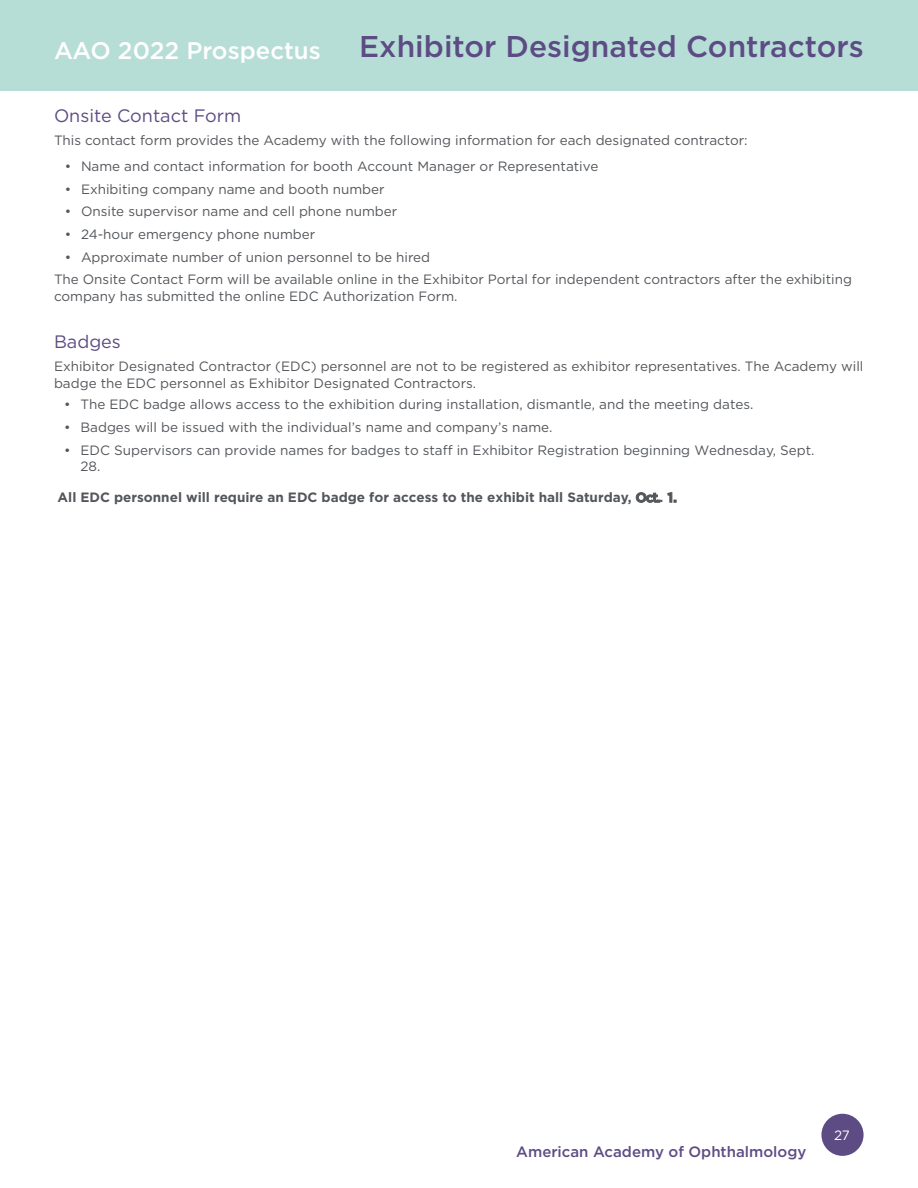
<style>
.page{position:relative;width:918px;height:1188px;background:#fff}
.page>*{position:absolute;margin:0;border:0;box-sizing:border-box;transform-origin:0 0}
.header_head{font:500 30px "Gotham";color:#5d4c84}
.t1{font:500 24px "Gotham";color:#fff}
.subhead___leading{font:18px "Gotham";color:#5d4c84}
.t2{font:500 15px "Gotham";color:#5d4c84}
.t3{font:13.5px/17.2px "Gotham";color:#53565a}
.t4{font:700 13.5px "Gotham";color:#53565a}
.t5{font:13.5px "Gotham";color:#fff}
</style>
<div class="page">
<div style="left:821px;top:1114px;width:43px;height:42px;background:#5d4c84;border-radius:50%"></div>
<div style="left:0;top:0;width:918px;height:91px;background:#b6ded7"></div>
<h2 class="t1" style="left:54px;top:35px;width:268px">AAO 2022 Prospectus</h2>
<p class="header_head" style="left:359px;top:27px;width:506px">Exhibitor Designated Contractors</p>
<p class="subhead___leading" style="left:54px;top:105px;width:189px">Onsite Contact Form</p>
<p class="t3" style="left:54px;top:131px;width:695px">This contact form provides the Academy with the following information for each designated contractor:</p>
<p class="t3" style="left:65px;top:157px;width:535px">• Name and contact information for booth Account Manager or Representative</p>
<p class="t3" style="left:65px;top:180px;width:321px">• Exhibiting company name and booth number</p>
<p class="t3" style="left:65px;top:203px;width:334px">• Onsite supervisor name and cell phone number</p>
<p class="t3" style="left:65px;top:225px;width:252px">• 24-hour emergency phone number</p>
<p class="t3" style="left:65px;top:248px;width:367px">• Approximate number of union personnel to be hired</p>
<p class="t3" style="left:54px;top:271px;width:800px">The Onsite Contact Form will be available online in the Exhibitor Portal for independent contractors after the exhibiting company has submitted the online EDC Authorization Form.</p>
<p class="subhead___leading" style="left:54px;top:330px;width:68px">Badges</p>
<p class="t3" style="left:54px;top:357px;width:811px">Exhibitor Designated Contractor (EDC) personnel are not to be registered as exhibitor representatives. The Academy will badge the EDC personnel as Exhibitor Designated Contractors.</p>
<p class="t3" style="left:64px;top:396px;width:691px">• The EDC badge allows access to the exhibition during installation, dismantle, and the meeting dates.</p>
<p class="t3" style="left:64px;top:418px;width:490px">• Badges will be issued with the individual’s name and company’s name.</p>
<p class="t3" style="left:80px;top:442px;width:736px;line-height:16.2px;text-indent:-16px">• EDC Supervisors can provide names for badges to staff in Exhibitor Registration beginning Wednesday, Sept.<br>28.</p>
<p class="t4" style="left:58px;top:488px;width:621px">All EDC personnel will require an EDC badge for access to the exhibit hall Saturday, Oct.. 1.</p>
<p class="t2" style="left:516px;top:1142px;width:292px">American Academy of Ophthalmology</p>
<p class="t5" style="left:834px;top:1127px;width:17px">27</p>
</div>
